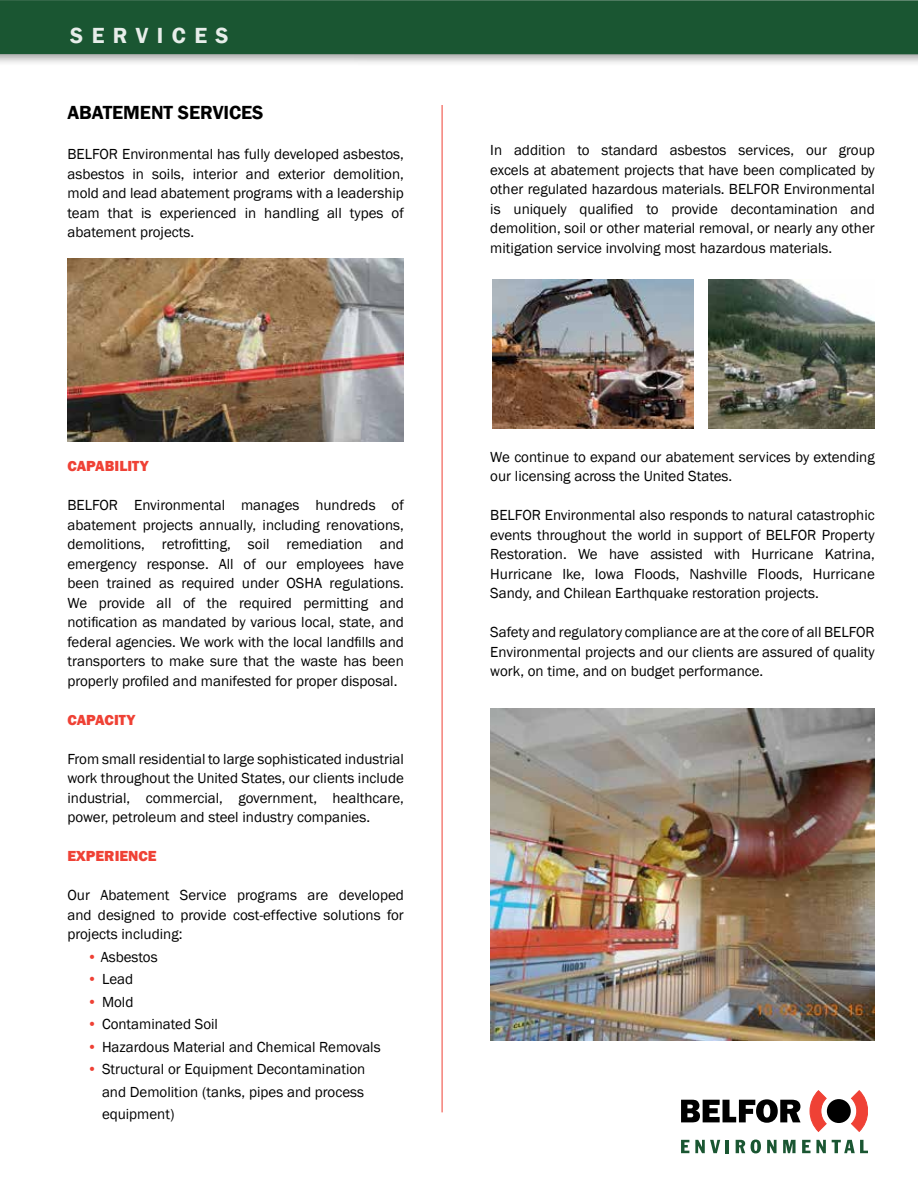
<style>
.page{position:relative;width:918px;height:1188px;background:#fff}
.page>*{position:absolute;margin:0;border:0;box-sizing:border-box;transform-origin:0 0}
.t1{font:600 22.5px "Franklin Gothic";letter-spacing:.375em;color:#fff}
.t2{font:600 19.5px "Franklin Gothic";letter-spacing:-.005em;color:#000}
.t3{font:15px/19.5px "Franklin Gothic";color:#000;text-align:justify}
.t4{font:800 15px "Franklin Gothic";color:#ef4135}
.s1{color:#ef4135}
</style>
<div class="page">
<hr style="left:442px;top:105px;width:1px;height:1007px;background:#ef4135">
<div style="left:0;top:0;width:918px;height:67px;background:#000;opacity:.4"></div>
<div style="left:0;top:0;width:918px;height:54px;background:#1a5632"></div>
<img style="left:68px;top:258px;width:336px;height:184px">
<img style="left:492px;top:279px;width:201px;height:150px">
<img style="left:708px;top:279px;width:167px;height:150px">
<svg style="left:681px;top:1140px;width:8px;height:13px"></svg>
<svg style="left:695px;top:1140px;width:25px;height:13px"></svg>
<svg style="left:726px;top:1140px;width:3px;height:13px"></svg>
<svg style="left:736px;top:1140px;width:9px;height:13px"></svg>
<svg style="left:751px;top:1140px;width:10px;height:13px"></svg>
<svg style="left:767px;top:1140px;width:10px;height:13px"></svg>
<svg style="left:783px;top:1140px;width:13px;height:13px"></svg>
<svg style="left:802px;top:1140px;width:24px;height:13px"></svg>
<svg style="left:832px;top:1140px;width:36px;height:13px"></svg>
<div style="left:827px;top:1099px;width:24px;height:24px;background:#000;border-radius:50%"></div>
<svg style="left:809px;top:1090px;width:18px;height:42px"></svg>
<svg style="left:851px;top:1090px;width:17px;height:42px"></svg>
<svg style="left:681px;top:1099px;width:120px;height:24px"></svg>
<img style="left:490px;top:708px;width:385px;height:332px">
<h1 class="t1" style="left:70px;top:22px;width:160px">SERVICES</h1>
<h2 class="t2" style="left:68px;top:100px;width:198px">ABATEMENT SERVICES</h2>
<p class="t3" style="left:68px;top:145px;width:338px">BELFOR Environmental has fully developed asbestos, asbestos in soils, interior and exterior demolition, mold and lead abatement programs with a leadership team that is experienced in handling all types of abatement projects.</p>
<p class="t4" style="left:68px;top:456px;width:83px">CAPABILITY</p>
<p class="t3" style="left:68px;top:496px;width:338px">BELFOR Environmental manages hundreds of abatement projects annually, including renovations, demolitions, retrofitting, soil remediation and emergency response. All of our employees have been trained as required under OSHA regulations.<br>We provide all of the required permitting and notification as mandated by various local, state, and federal agencies. We work with the local landfills and transporters to make sure that the waste has been properly profiled and manifested for proper disposal.</p>
<p class="t4" style="left:68px;top:710px;width:69px">CAPACITY</p>
<p class="t3" style="left:68px;top:749px;width:338px">From small residential to large sophisticated industrial work throughout the United States, our clients include industrial, commercial, government, healthcare, power, petroleum and steel industry companies.</p>
<p class="t4" style="left:68px;top:846px;width:91px">EXPERIENCE</p>
<p class="t3" style="left:68px;top:886px;width:338px">Our Abatement Service programs are developed and designed to provide cost-effective solutions for projects including:</p>
<p class="t3" style="left:87px;top:947px;width:72px"><span class="s1">•</span> Asbestos</p>
<p class="t3" style="left:87px;top:970px;width:48px"><span class="s1">•</span> Lead</p>
<p class="t3" style="left:87px;top:992px;width:48px"><span class="s1">•</span> Mold</p>
<p class="t3" style="left:87px;top:1015px;width:133px"><span class="s1">•</span> Contaminated Soil</p>
<p class="t3" style="left:87px;top:1037px;width:295px"><span class="s1">•</span> Hazardous Material and Chemical Removals</p>
<p class="t3" style="left:102px;top:1058px;width:265px;line-height:22.5px;text-indent:-15px"><span class="s1">•</span> Structural or Equipment Decontamination and Demolition (tanks, pipes and process equipment)</p>
<p class="t3" style="left:490px;top:141px;width:386px">In addition to standard asbestos services, our group excels at abatement projects that have been complicated by other regulated hazardous materials. BELFOR Environmental is uniquely qualified to provide decontamination and demolition, soil or other material removal, or nearly any other mitigation service involving most hazardous materials.</p>
<p class="t3" style="left:490px;top:448px;width:386px">We continue to expand our abatement services by extending our licensing across the United States.</p>
<p class="t3" style="left:490px;top:506px;width:386px">BELFOR Environmental also responds to natural catastrophic events throughout the world in support of BELFOR Property Restoration. We have assisted with Hurricane Katrina, Hurricane Ike, Iowa Floods, Nashville Floods, Hurricane Sandy, and Chilean Earthquake restoration projects.</p>
<p class="t3" style="left:490px;top:623px;width:386px">Safety and regulatory compliance are at the core of all BELFOR Environmental projects and our clients are assured of quality work, on time, and on budget performance.</p>
</div>
